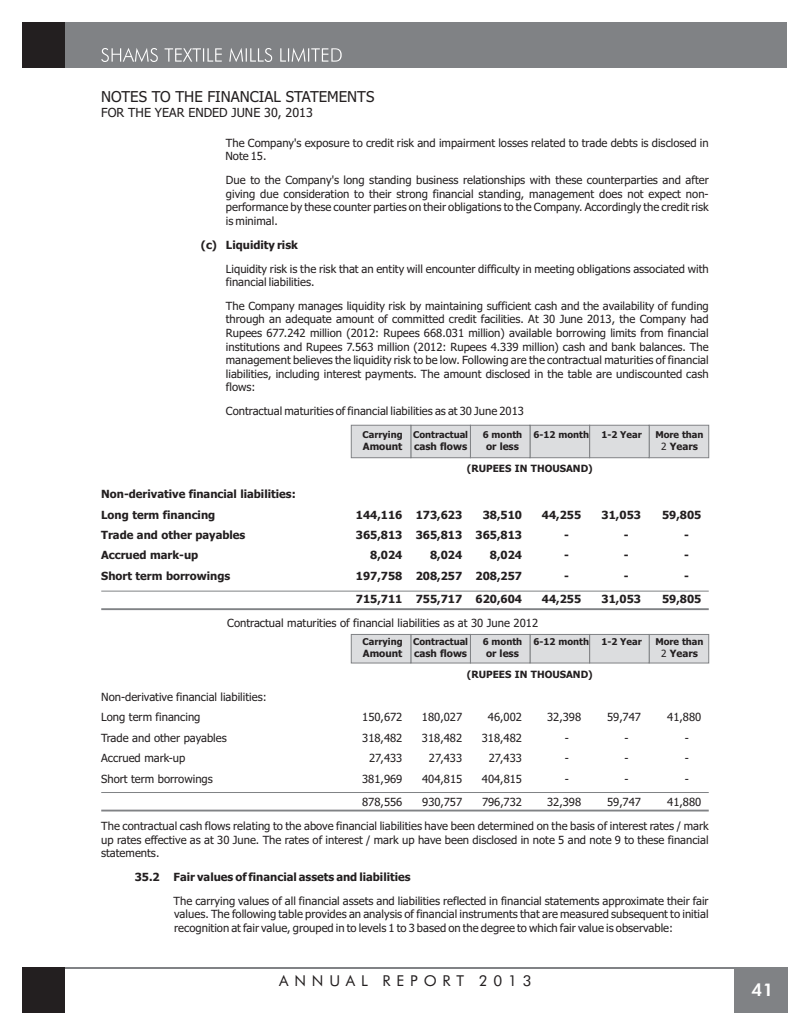
<style>
.page{position:relative;width:810px;height:1035px;background:#fff}
.page>*{position:absolute;margin:0;border:0;box-sizing:border-box;transform-origin:0 0}
.t1{font:800 17.5px "Futura BT";color:#fff}
.t2{font:15px "Tahoma";color:#231f20}
.t3{font:15px "Futura BT";letter-spacing:.39em;color:#231f20}
.t4{font:12.5px "Tahoma";color:#231f20}
.t5{font:11.25px/13.6px "Tahoma";color:#231f20}
.t6{font:700 11.25px/20.4px "Tahoma";color:#231f20}
.t7{font:700 10px "Tahoma";color:#231f20}
.t8{font:700 9.38px "Tahoma";color:#231f20}
.s1{font-weight:400}
</style>
<div class="page">
<svg style="left:350px;top:633px;width:360px;height:31px;background:#d5d6d8"></svg>
<hr style="left:101px;top:792px;width:608px;height:1px;background:#808285">
<hr style="left:101px;top:810px;width:608px;height:2px;background:#808285">
<svg style="left:350px;top:424px;width:360px;height:35px;background:#d6d7d9"></svg>
<hr style="left:101px;top:591px;width:608px;height:1px;background:#808285">
<hr style="left:101px;top:608px;width:608px;height:2px;background:#808285">
<div style="left:22px;top:22px;width:766px;height:46px;background:#808285"></div>
<svg style="left:101px;top:48px;width:241px;height:14px"></svg>
<hr style="left:23px;top:967px;width:765px;height:2px;background:#808285">
<div style="left:734px;top:967px;width:54px;height:45px;background:#808285"></div>
<div style="left:23px;top:967px;width:42px;height:45px;background:#231f20"></div>
<div style="left:23px;top:23px;width:42px;height:45px;background:#231f20"></div>
<h2 class="t2" style="left:101px;top:90px;width:275px">NOTES TO THE FINANCIAL STATEMENTS</h2>
<p class="t4" style="left:101px;top:108px;width:213px">FOR THE YEAR ENDED JUNE 30, 2013</p>
<p class="t5" style="left:225px;top:137px;width:485px">The Company's exposure to credit risk and impairment losses related to trade debts is disclosed in<br>Note 15.</p>
<p class="t5" style="left:226px;top:174px;width:484px;text-align:justify">Due to the Company's long standing business relationships with these counterparties and after giving due consideration to their strong financial standing, management does not expect non&shy;performance by these counter parties on their obligations to the Company. Accordingly the credit risk is minimal.</p>
<p class="t6" style="left:201px;top:235px;width:98px">(c) Liquidity risk</p>
<p class="t5" style="left:226px;top:263px;width:484px">Liquidity risk is the risk that an entity will encounter difficulty in meeting obligations associated with financial liabilities.</p>
<p class="t5" style="left:226px;top:300px;width:484px;text-align:justify">The Company manages liquidity risk by maintaining sufficient cash and the availability of funding through an adequate amount of committed credit facilities. At 30 June 2013, the Company had Rupees 677.242 million (2012: Rupees 668.031 million) available borrowing limits from financial institutions and Rupees 7.563 million (2012: Rupees 4.339 million) cash and bank balances. The management believes the liquidity risk to be low. Following are the contractual maturities of financial liabilities, including interest payments. The amount disclosed in the table are undiscounted cash flows:</p>
<p class="t5" style="left:226px;top:405px;width:300px">Contractual maturities of financial liabilities as at 30 June 2013</p>
<p class="t8" style="left:363px;top:431px;width:107px">Carrying Contractual</p>
<p class="t8" style="left:483px;top:431px;width:108px">6 month 6-12 month</p>
<p class="t8" style="left:601px;top:431px;width:42px">1-2 Year</p>
<p class="t8" style="left:655px;top:431px;width:50px">More than</p>
<p class="t7" style="left:363px;top:443px;width:106px">Amount cash flows</p>
<p class="t7" style="left:486px;top:443px;width:34px">or less</p>
<p class="t7" style="left:661px;top:443px;width:38px"><span class="s1">2</span> Years</p>
<p class="t7" style="left:467px;top:464px;width:127px">(RUPEES IN THOUSAND)</p>
<p class="t6" style="left:101px;top:485px;width:196px">Non-derivative financial liabilities:<br>Long term financing</p>
<p class="t6" style="left:356px;top:505px;width:108px">144,116 173,623</p>
<p class="t6" style="left:483px;top:505px;width:41px">38,510</p>
<p class="t6" style="left:542px;top:505px;width:41px">44,255</p>
<p class="t6" style="left:602px;top:505px;width:41px">31,053</p>
<p class="t6" style="left:662px;top:505px;width:41px">59,805</p>
<p class="t6" style="left:101px;top:526px;width:146px">Trade and other payables</p>
<p class="t6" style="left:356px;top:526px;width:168px">365,813 365,813 365,813</p>
<p class="t6" style="left:564px;top:526px;width:6px">-</p>
<p class="t6" style="left:624px;top:526px;width:6px">-</p>
<p class="t6" style="left:684px;top:526px;width:6px">-</p>
<p class="t6" style="left:101px;top:546px;width:99px">Accrued mark-up</p>
<p class="t6" style="left:370px;top:546px;width:34px">8,024</p>
<p class="t6" style="left:430px;top:546px;width:34px">8,024</p>
<p class="t6" style="left:490px;top:546px;width:34px">8,024</p>
<p class="t6" style="left:564px;top:546px;width:6px">-</p>
<p class="t6" style="left:624px;top:546px;width:6px">-</p>
<p class="t6" style="left:684px;top:546px;width:6px">-</p>
<p class="t6" style="left:101px;top:566px;width:131px">Short term borrowings</p>
<p class="t6" style="left:356px;top:566px;width:168px">197,758 208,257 208,257</p>
<p class="t6" style="left:564px;top:566px;width:6px">-</p>
<p class="t6" style="left:624px;top:566px;width:6px">-</p>
<p class="t6" style="left:684px;top:566px;width:6px">-</p>
<p class="t6" style="left:356px;top:590px;width:168px">715,711 755,717 620,604</p>
<p class="t6" style="left:542px;top:590px;width:41px">44,255</p>
<p class="t6" style="left:602px;top:590px;width:41px">31,053</p>
<p class="t6" style="left:662px;top:590px;width:41px">59,805</p>
<p class="t5" style="left:227px;top:617px;width:312px">Contractual maturities of financial liabilities as at 30 June 2012</p>
<p class="t8" style="left:363px;top:638px;width:107px">Carrying Contractual</p>
<p class="t8" style="left:483px;top:638px;width:108px">6 month 6-12 month</p>
<p class="t8" style="left:601px;top:638px;width:42px">1-2 Year</p>
<p class="t8" style="left:655px;top:638px;width:50px">More than</p>
<p class="t7" style="left:363px;top:649px;width:106px">Amount cash flows</p>
<p class="t7" style="left:486px;top:649px;width:34px">or less</p>
<p class="t7" style="left:661px;top:649px;width:38px"><span class="s1">2</span> Years</p>
<p class="t7" style="left:467px;top:670px;width:127px">(RUPEES IN THOUSAND)</p>
<p class="t5" style="left:101px;top:688px;width:167px;line-height:20.4px">Non-derivative financial liabilities:<br>Long term financing</p>
<p class="t5" style="left:362px;top:712px;width:42px">150,672</p>
<p class="t5" style="left:422px;top:712px;width:42px">180,027</p>
<p class="t5" style="left:488px;top:712px;width:36px">46,002</p>
<p class="t5" style="left:547px;top:712px;width:36px">32,398</p>
<p class="t5" style="left:607px;top:712px;width:35px">59,747</p>
<p class="t5" style="left:667px;top:712px;width:36px">41,880</p>
<p class="t5" style="left:101px;top:732px;width:127px">Trade and other payables</p>
<p class="t5" style="left:362px;top:732px;width:42px">318,482</p>
<p class="t5" style="left:422px;top:732px;width:42px">318,482</p>
<p class="t5" style="left:482px;top:732px;width:42px">318,482</p>
<p class="t5" style="left:565px;top:732px;width:6px">-</p>
<p class="t5" style="left:625px;top:732px;width:6px">-</p>
<p class="t5" style="left:685px;top:732px;width:6px">-</p>
<p class="t5" style="left:101px;top:752px;width:86px">Accrued mark-up</p>
<p class="t5" style="left:369px;top:752px;width:35px">27,433</p>
<p class="t5" style="left:429px;top:752px;width:35px">27,433</p>
<p class="t5" style="left:489px;top:752px;width:35px">27,433</p>
<p class="t5" style="left:565px;top:752px;width:6px">-</p>
<p class="t5" style="left:625px;top:752px;width:6px">-</p>
<p class="t5" style="left:685px;top:752px;width:6px">-</p>
<p class="t5" style="left:101px;top:773px;width:113px">Short term borrowings</p>
<p class="t5" style="left:362px;top:773px;width:42px">381,969</p>
<p class="t5" style="left:422px;top:773px;width:42px">404,815</p>
<p class="t5" style="left:482px;top:773px;width:42px">404,815</p>
<p class="t5" style="left:565px;top:773px;width:6px">-</p>
<p class="t5" style="left:625px;top:773px;width:6px">-</p>
<p class="t5" style="left:685px;top:773px;width:6px">-</p>
<p class="t5" style="left:362px;top:796px;width:42px">878,556</p>
<p class="t5" style="left:422px;top:796px;width:41px">930,757</p>
<p class="t5" style="left:482px;top:796px;width:41px">796,732</p>
<p class="t5" style="left:547px;top:796px;width:36px">32,398</p>
<p class="t5" style="left:607px;top:796px;width:35px">59,747</p>
<p class="t5" style="left:101px;top:791px;width:609px;line-height:23.8px;text-indent:566px">41,880<br>The contractual cash flows relating to the above financial liabilities have been determined on the basis of interest rates / mark</p>
<p class="t5" style="left:101px;top:834px;width:609px">up rates effective as at 30 June. The rates of interest / mark up have been disclosed in note 5 and note 9 to these financial statements.</p>
<p class="t6" style="left:135px;top:868px;width:277px">35.2 Fair values of financial assets and liabilities</p>
<p class="t5" style="left:174px;top:895px;width:537px;text-align:justify">The carrying values of all financial assets and liabilities reflected in financial statements approximate their fair values. The following table provides an analysis of financial instruments that are measured subsequent to initial recognition at fair value, grouped in to levels 1 to 3 based on the degree to which fair value is observable:</p>
<h2 class="t3" style="left:279px;top:974px;width:254px">ANNUAL REPORT 2013</h2>
<h1 class="t1" style="left:751px;top:983px;width:24px">41</h1>
</div>
